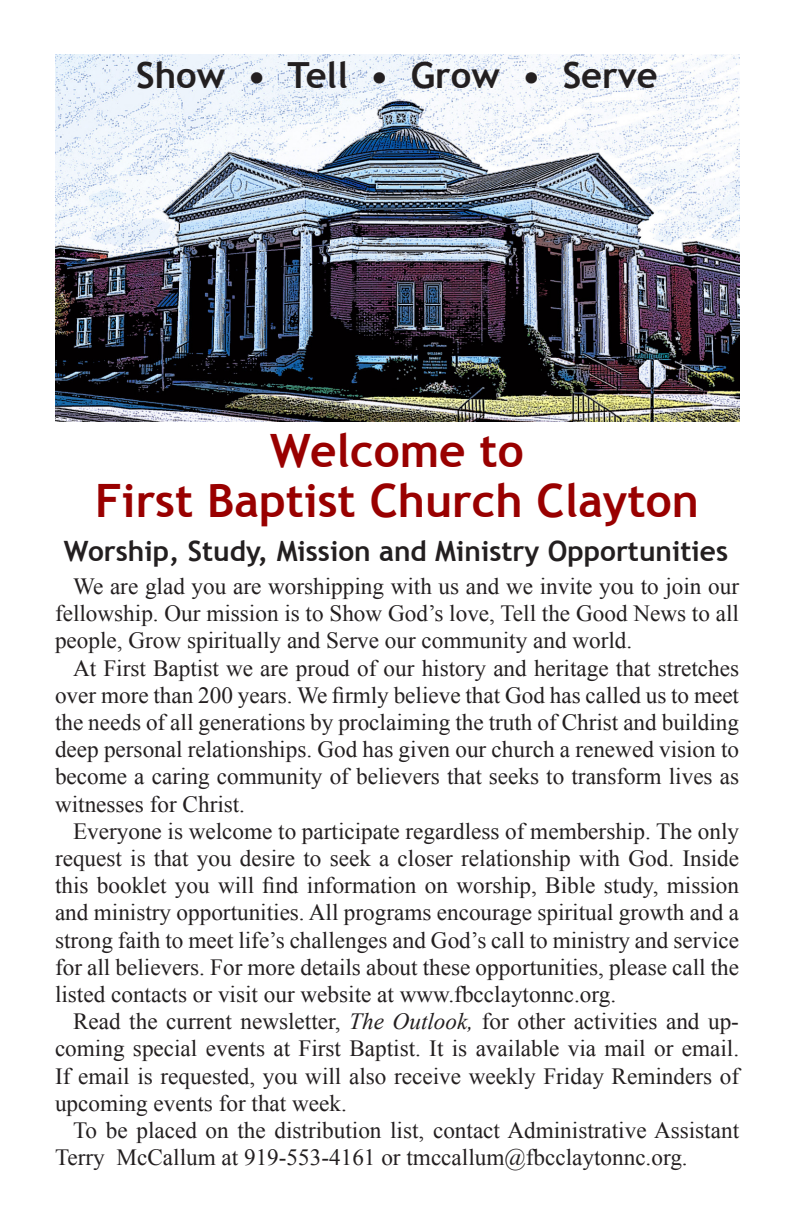
<style>
.page{position:relative;width:792px;height:1224px;background:#fff}
.page>*{position:absolute;margin:0;border:0;box-sizing:border-box;transform-origin:0 0}
.t1{font:700 46px "Trebuchet MS";color:#900}
.t2{font:700 36px "Trebuchet MS";color:#231f20}
.t3{font:700 28px "Trebuchet MS";color:#231f20}
.t4{font:23.2px/27.2px "Times New Roman";color:#231f20;text-align:justify}
.s1{font-style:italic}
</style>
<div class="page">
<img style="left:55px;top:54px;width:684px;height:368px">
<p class="t2" style="left:136px;top:53px;width:523px">Show • Tell • Grow • Serve</p>
<p class="t1" style="left:270px;top:422px;width:255px">Welcome to</p>
<p class="t1" style="left:95px;top:472px;width:605px">First Baptist Church Clayton</p>
<p class="t3" style="left:64px;top:533px;width:666px">Worship, Study, Mission and Ministry Opportunities</p>
<p class="t4" style="left:55px;top:572px;width:686px;text-indent:18px">We are glad you are worshipping with us and we invite you to join our fellowship. Our mission is to Show God’s love, Tell the Good News to all people, Grow spiritually and Serve our community and world.</p>
<p class="t4" style="left:55px;top:654px;width:686px;text-indent:18px">At First Baptist we are proud of our history and heritage that stretches over more than 200 years. We firmly believe that God has called us to meet the needs of all generations by proclaiming the truth of Christ and building deep personal relationships. God has given our church a renewed vision to become a caring community of believers that seeks to transform lives as witnesses for Christ.</p>
<p class="t4" style="left:55px;top:817px;width:686px;text-indent:18px">Everyone is welcome to participate regardless of membership. The only request is that you desire to seek a closer relationship with God. Inside this booklet you will find information on worship, Bible study, mission and ministry opportunities. All programs encourage spiritual growth and a strong faith to meet life’s challenges and God’s call to ministry and service for all believers. For more details about these opportunities, please call the listed contacts or visit our website at www.fbcclaytonnc.org.</p>
<p class="t4" style="left:55px;top:1008px;width:686px;text-indent:18px">Read the current newsletter, <span class="s1">The Outlook,</span> for other activities and up&shy;coming special events at First Baptist. It is available via mail or email.<br>If email is requested, you will also receive weekly Friday Reminders of upcoming events for that week.</p>
<p class="t4" style="left:55px;top:1116px;width:686px;text-indent:18px">To be placed on the distribution list, contact Administrative Assistant<br>Terry McCallum at 919-553-4161 or tmccallum@fbcclaytonnc.org.</p>
</div>
